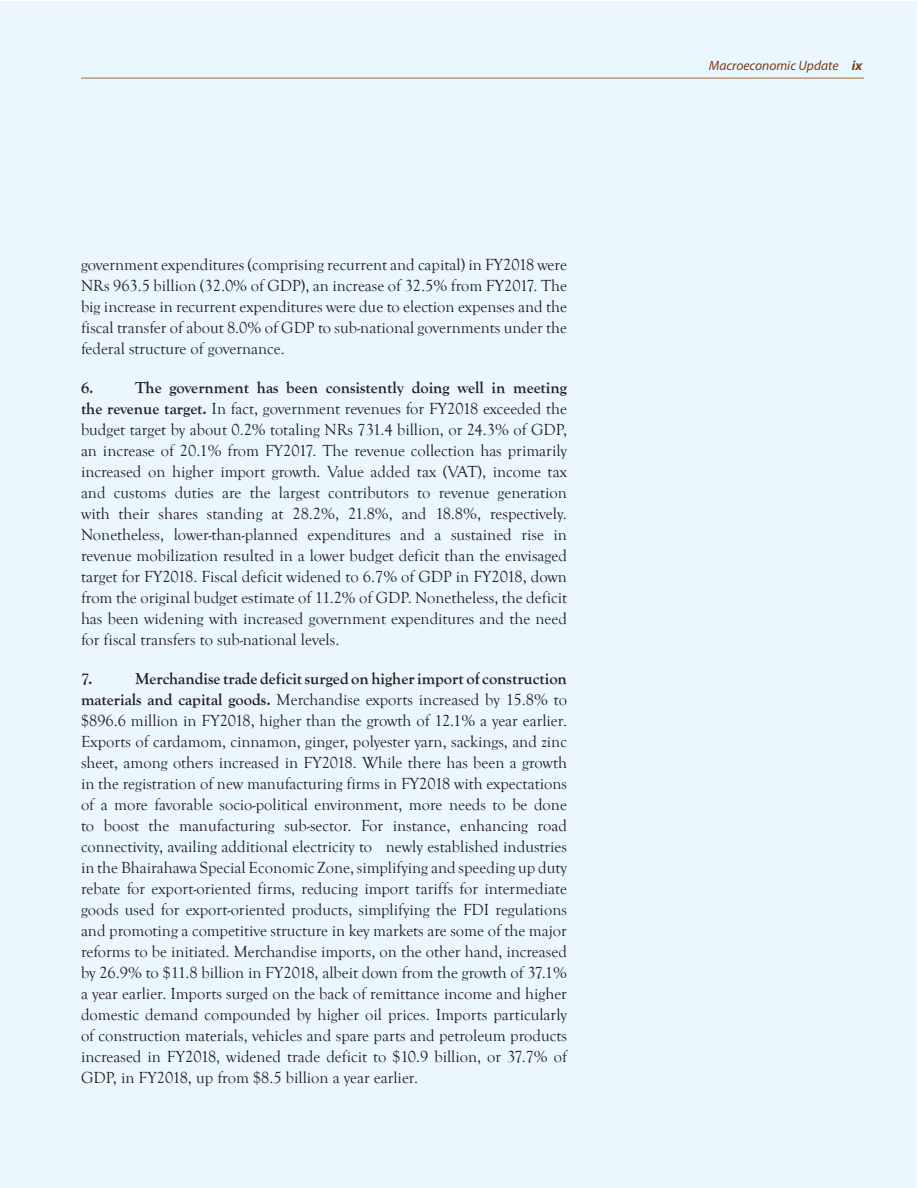
<style>
.page{position:relative;width:918px;height:1188px;background:#fff}
.page>*{position:absolute;margin:0;border:0;box-sizing:border-box;transform-origin:0 0}
.Body_text{font:16.5px/21px "Goudy Old Style T";color:#231f20;text-align:justify}
.Body_text-2{font:700 16.5px "Goudy Old Style T";color:#231f20}
.t1{font:italic 13.5px "Myriad Pro";color:#7a3c1c}
.s1{font-weight:700}
</style>
<div class="page">
<div style="left:1px;top:1px;width:916px;height:1186px;background:#eaf7fd"></div>
<hr style="left:81px;top:78px;width:783px;height:1px;background:#a0673a">
<p class="Body_text" style="left:81px;top:254px;width:488px">government expenditures (comprising recurrent and capital) in FY2018 were NRs 963.5 billion (32.0% of GDP), an increase of 32.5% from FY2017. The big increase in recurrent expenditures were due to election expenses and the fiscal transfer of about 8.0% of GDP to sub-national governments under the federal structure of governance.</p>
<p class="Body_text-2" style="left:81px;top:378px;width:14px">6.</p>
<p class="Body_text" style="left:81px;top:377px;width:488px;text-indent:54px"><span class="s1">The government has been consistently doing well in meeting the revenue target.</span> In fact, government revenues for FY2018 exceeded the budget target by about 0.2% totaling NRs 731.4 billion, or 24.3% of GDP, an increase of 20.1% from FY2017. The revenue collection has primarily increased on higher import growth. Value added tax (VAT), income tax and customs duties are the largest contributors to revenue generation with their shares standing at 28.2%, 21.8%, and 18.8%, respectively.<br>Nonetheless, lower-than-planned expenditures and a sustained rise in revenue mobilization resulted in a lower budget deficit than the envisaged target for FY2018. Fiscal deficit widened to 6.7% of GDP in FY2018, down from the original budget estimate of 11.2% of GDP. Nonetheless, the deficit has been widening with increased government expenditures and the need for fiscal transfers to sub-national levels.</p>
<p class="Body_text-2" style="left:81px;top:669px;width:13px">7.</p>
<p class="Body_text" style="left:81px;top:668px;width:488px;text-indent:54px"><span class="s1">Merchandise trade deficit surged on higher import of construction materials and capital goods.</span> Merchandise exports increased by 15.8% to $896.6 million in FY2018, higher than the growth of 12.1% a year earlier.<br>Exports of cardamom, cinnamon, ginger, polyester yarn, sackings, and zinc sheet, among others increased in FY2018. While there has been a growth in the registration of new manufacturing firms in FY2018 with expectations of a more favorable socio-political environment, more needs to be done to boost the manufacturing sub-sector. For instance, enhancing road connectivity, availing additional electricity to newly established industries in the Bhairahawa Special Economic Zone, simplifying and speeding up duty rebate for export-oriented firms, reducing import tariffs for intermediate goods used for export-oriented products, simplifying the FDI regulations and promoting a competitive structure in key markets are some of the major reforms to be initiated. Merchandise imports, on the other hand, increased by 26.9% to $11.8 billion in FY2018, albeit down from the growth of 37.1% a year earlier. Imports surged on the back of remittance income and higher domestic demand compounded by higher oil prices. Imports particularly of construction materials, vehicles and spare parts and petroleum products increased in FY2018, widened trade deficit to $10.9 billion, or 37.7% of GDP, in FY2018, up from $8.5 billion a year earlier.</p>
<p class="t1" style="left:709px;top:58px;width:155px">Macroeconomic Update <span class="s1">ix</span></p>
</div>
